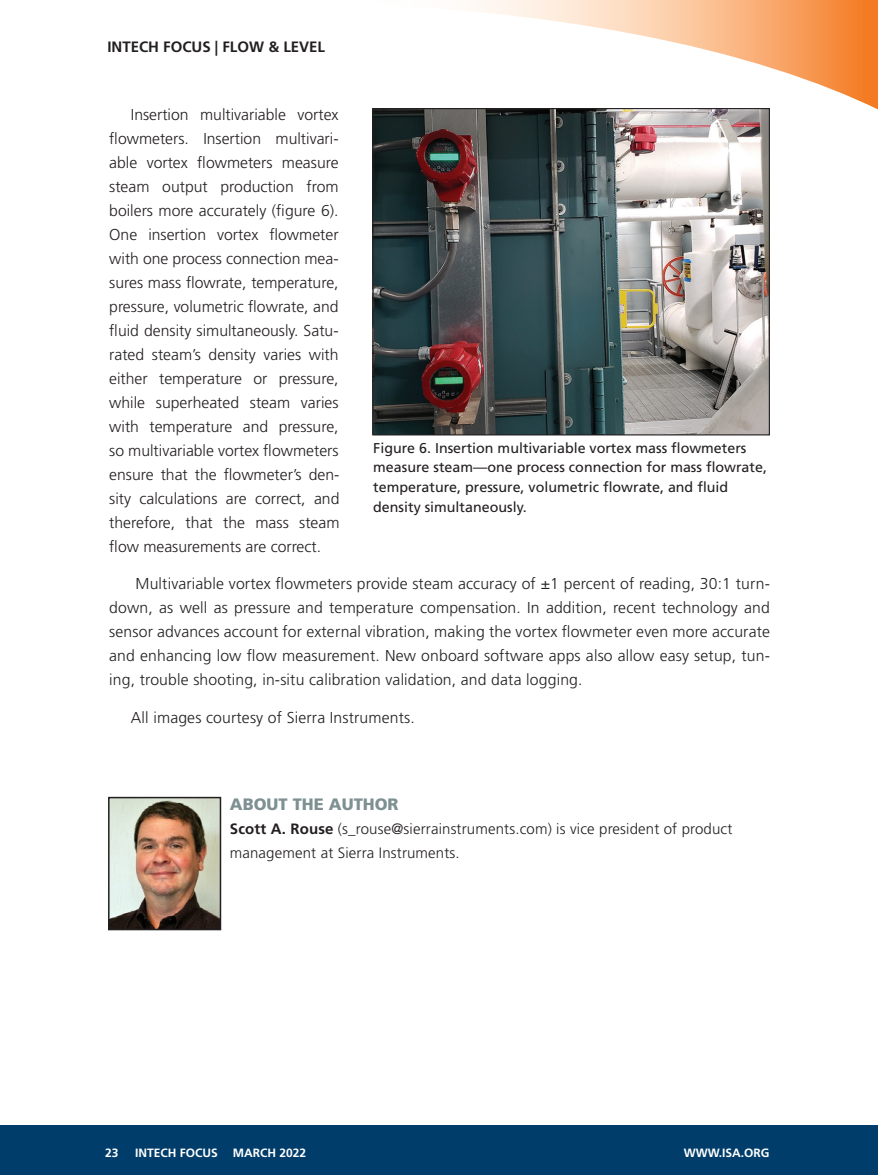
<style>
.page{position:relative;width:878px;height:1175px;background:#fff}
.page>*{position:absolute;margin:0;border:0;box-sizing:border-box;transform-origin:0 0}
.About_the_Author_Hea{font:900 16.5px "Frutiger";color:#7e9091}
.text{font:300 15.75px/24px "Frutiger";letter-spacing:.01em;color:#231f20;text-align:justify}
.About_Author_text{font:300 15px/24px "Frutiger";letter-spacing:.01em;color:#231f20}
.t1{font:700 15px "Frutiger";color:#231f20}
.Captions{font:14.25px/19.5px "Frutiger";color:#231f20}
.t2{font:700 12px "Frutiger";color:#fff}
.s1{font-weight:700}
</style>
<div class="page">
<div style="left:0;top:1125px;width:878px;height:49px;background:#003d6a"></div>
<svg style="left:469px;top:0;width:409px;height:110px"></svg>
<img style="left:111px;top:799px;width:107px;height:128px">
<div style="left:108px;top:796px;width:113px;height:134px;border:2px solid #231f20"></div>
<img style="left:374px;top:110px;width:393px;height:323px">
<div style="left:372px;top:108px;width:397px;height:327px;border:1px solid #231f20"></div>
<p class="t1" style="left:107px;top:38px;width:219px">INTECH FOCUS | FLOW &amp; LEVEL</p>
<p class="text" style="left:109px;top:102px;width:232px;text-indent:22px">Insertion multivariable vortex flowmeters. Insertion multivari&shy;able vortex flowmeters measure steam output production from boilers more accurately (figure 6).<br>One insertion vortex flowmeter with one process connection mea&shy;sures mass flowrate, temperature, pressure, volumetric flowrate, and fluid density simultaneously. Satu&shy;rated steam’s density varies with either temperature or pressure, while superheated steam varies with temperature and pressure, so multivariable vortex flowmeters ensure that the flowmeter’s den&shy;sity calculations are correct, and therefore, that the mass steam flow measurements are correct.</p>
<p class="text" style="left:109px;top:572px;width:662px;text-indent:26px">Multivariable vortex flowmeters provide steam accuracy of ±1 percent of reading, 30:1 turn&shy;down, as well as pressure and temperature compensation. In addition, recent technology and sensor advances account for external vibration, making the vortex flowmeter even more accurate and enhancing low flow measurement. New onboard software apps also allow easy setup, tun&shy;ing, trouble shooting, in-situ calibration validation, and data logging.</p>
<p class="text" style="left:131px;top:705px;width:285px">All images courtesy of Sierra Instruments.</p>
<p class="Captions" style="left:373px;top:438px;width:395px">Figure 6. Insertion multivariable vortex mass flowmeters measure steam—one process connection for mass flowrate, temperature, pressure, volumetric flowrate, and fluid density simultaneously.</p>
<p class="About_the_Author_Hea" style="left:230px;top:794px;width:170px">ABOUT THE AUTHOR</p>
<p class="About_Author_text" style="left:230px;top:817px;width:504px"><span class="s1">Scott A. Rouse</span> (s_rouse@sierrainstruments.com) is vice president of product management at Sierra Instruments.</p>
<p class="t2" style="left:105px;top:1145px;width:15px">23</p>
<p class="t2" style="left:135px;top:1145px;width:172px">INTECH FOCUS MARCH 2022</p>
<p class="t2" style="left:683px;top:1145px;width:87px">WWW.ISA.ORG</p>
</div>
